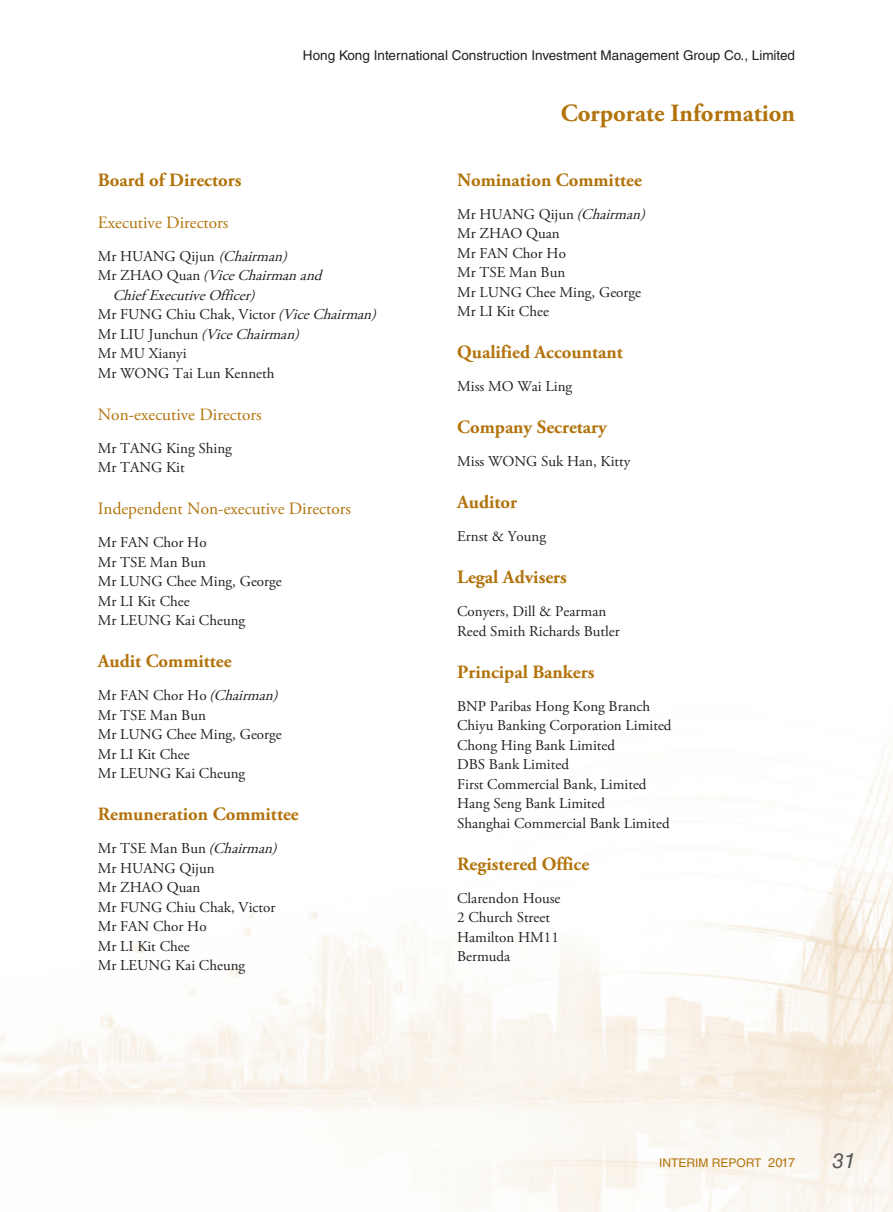
<style>
.page{position:relative;width:893px;height:1212px;background:#fff}
.page>*{position:absolute;margin:0;border:0;box-sizing:border-box;transform-origin:0 0}
.t1{font:700 24.75px "Adobe Garamond Pro";color:#b2730b}
.t2{font:italic 21px "Helvetica LT Std";color:#57585a}
._3__標題{font:700 18.75px "Adobe Garamond Pro";color:#b2730b}
._4__副標題{font:17.25px "Adobe Garamond Pro";color:#b2730b}
._1__內文{font:15px "Adobe Garamond Pro";color:#231f20}
._1__內文-2{font:italic 15px "Adobe Garamond Pro";color:#231f20}
._0__1_2L{font:15px "Adobe Garamond Pro";color:#231f20}
.t3{font:13.5px "Helvetica LT Std";color:#231f20}
.t4{font:12px "Helvetica LT Std";color:#b2730b}
.s1{font-style:italic}
.s2{font-style:normal}
.s3{font-size:12.75px}
</style>
<div class="page">
<img style="left:1px;top:744px;width:892px;height:468px">
<p class="t3" style="left:303px;top:48px;width:494px">Hong Kong International Construction Investment Management Group Co., Limited</p>
<p class="_3__標題" style="left:98px;top:169px;width:145px">Board of Directors</p>
<p class="_4__副標題" style="left:98px;top:212px;width:132px">Executive Directors</p>
<p class="_0__1_2L" style="left:98px;top:247px;width:196px">M r H U A N G Qi j u n <span class="s1">(Chairman)</span></p>
<p class="_1__內文-2" style="left:98px;top:266px;width:230px"><span class="s2">M r Z H A O Qu a n</span> (ViceChairmanand</p>
<p class="_1__內文-2" style="left:113px;top:286px;width:148px">Chief ExecutiveOfficer)</p>
<p class="_1__內文" style="left:98px;top:305px;width:285px">Mr FUNG Chiu Chak, Victor <span class="s1">(ViceChairman)</span></p>
<p class="_1__內文-2" style="left:98px;top:325px;width:208px"><span class="s2">M r L I U J u n c h u n</span> (ViceChairman)</p>
<p class="_1__內文" style="left:98px;top:344px;width:90px">Mr MU Xianyi</p>
<p class="_1__內文" style="left:98px;top:364px;width:178px">Mr WONG Tai Lun Kenneth</p>
<p class="_4__副標題" style="left:98px;top:404px;width:165px">Non-executive Directors</p>
<p class="_1__內文" style="left:98px;top:439px;width:136px">Mr TANG King Shing</p>
<p class="_1__內文" style="left:98px;top:458px;width:88px">Mr TANG Kit</p>
<p class="_4__副標題" style="left:98px;top:498px;width:255px">Independent Non-executive Directors</p>
<p class="_1__內文" style="left:98px;top:533px;width:110px">Mr FAN Chor Ho</p>
<p class="_1__內文" style="left:98px;top:553px;width:110px">Mr TSE Man Bun</p>
<p class="_1__內文" style="left:98px;top:572px;width:186px">Mr LUNG Chee Ming, George</p>
<p class="_1__內文" style="left:98px;top:592px;width:93px">Mr LI Kit Chee</p>
<p class="_1__內文" style="left:98px;top:611px;width:149px">Mr LEUNG Kai Cheung</p>
<p class="_3__標題" style="left:98px;top:650px;width:135px">Audit Committee</p>
<p class="_1__內文" style="left:98px;top:686px;width:186px">M r F A N C h o r H o <span class="s1">(Chairman)</span></p>
<p class="_1__內文" style="left:98px;top:706px;width:110px">Mr TSE Man Bun</p>
<p class="_1__內文" style="left:98px;top:725px;width:186px">Mr LUNG Chee Ming, George</p>
<p class="_1__內文" style="left:98px;top:745px;width:93px">Mr LI Kit Chee</p>
<p class="_1__內文" style="left:98px;top:764px;width:149px">Mr LEUNG Kai Cheung</p>
<p class="_3__標題" style="left:98px;top:803px;width:203px">Remuneration Committee</p>
<p class="_1__內文" style="left:98px;top:839px;width:186px">M r T S E M a n B u n <span class="s1">(Chairman)</span></p>
<p class="_1__內文" style="left:98px;top:859px;width:118px">Mr HUANG Qijun</p>
<p class="_1__內文" style="left:98px;top:878px;width:104px">Mr ZHAO Quan</p>
<p class="_1__內文" style="left:98px;top:898px;width:179px">Mr FUNG Chiu Chak, Victor</p>
<p class="_1__內文" style="left:98px;top:917px;width:110px">Mr FAN Chor Ho</p>
<p class="_1__內文" style="left:98px;top:937px;width:93px">Mr LI Kit Chee</p>
<p class="_1__內文" style="left:98px;top:956px;width:149px">Mr LEUNG Kai Cheung</p>
<h1 class="t1" style="left:561px;top:99px;width:236px">Corporate Information</h1>
<p class="_3__標題" style="left:457px;top:169px;width:186px">Nomination Committee</p>
<p class="_1__內文" style="left:457px;top:205px;width:194px">M r H U A N G Qi j u n <span class="s1">(Chairman)</span></p>
<p class="_1__內文" style="left:457px;top:224px;width:104px">Mr ZHAO Quan</p>
<p class="_1__內文" style="left:457px;top:244px;width:110px">Mr FAN Chor Ho</p>
<p class="_1__內文" style="left:457px;top:263px;width:110px">Mr TSE Man Bun</p>
<p class="_1__內文" style="left:457px;top:283px;width:186px">Mr LUNG Chee Ming, George</p>
<p class="_1__內文" style="left:457px;top:302px;width:93px">Mr LI Kit Chee</p>
<p class="_3__標題" style="left:457px;top:341px;width:167px">Qualified Accountant</p>
<p class="_1__內文" style="left:457px;top:377px;width:117px">Miss MO Wai Ling</p>
<p class="_3__標題" style="left:457px;top:416px;width:151px">Company Secretary</p>
<p class="_1__內文" style="left:457px;top:452px;width:175px">Miss WONG Suk Han, Kitty</p>
<p class="_3__標題" style="left:457px;top:491px;width:62px">Auditor</p>
<p class="_1__內文" style="left:457px;top:527px;width:90px">Ernst &amp; Young</p>
<p class="_3__標題" style="left:457px;top:566px;width:111px">Legal Advisers</p>
<p class="_1__內文" style="left:457px;top:602px;width:151px">Conyers, Dill &amp; Pearman</p>
<p class="_1__內文" style="left:457px;top:622px;width:164px">Reed Smith Richards Butler</p>
<p class="_3__標題" style="left:457px;top:661px;width:139px">Principal Bankers</p>
<p class="_1__內文" style="left:457px;top:697px;width:195px">BNP Paribas Hong Kong Branch</p>
<p class="_1__內文" style="left:457px;top:716px;width:216px">Chiyu Banking Corporation Limited</p>
<p class="_1__內文" style="left:457px;top:736px;width:160px">Chong Hing Bank Limited</p>
<p class="_1__內文" style="left:457px;top:755px;width:113px">DBS Bank Limited</p>
<p class="_1__內文" style="left:457px;top:775px;width:191px">First Commercial Bank, Limited</p>
<p class="_1__內文" style="left:457px;top:794px;width:150px">Hang Seng Bank Limited</p>
<p class="_1__內文" style="left:457px;top:814px;width:214px">Shanghai Commercial Bank Limited</p>
<p class="_3__標題" style="left:457px;top:853px;width:134px">Registered Office</p>
<p class="_1__內文" style="left:457px;top:889px;width:105px">Clarendon House</p>
<p class="_1__內文" style="left:457px;top:908px;width:94px">2 Church Street</p>
<p class="_1__內文" style="left:457px;top:928px;width:103px">Hamilton HM11</p>
<p class="_1__內文" style="left:457px;top:947px;width:55px">Bermuda</p>
<p class="t4" style="left:659px;top:1156px;width:137px">INTERIM REPORT <span class="s3">2017</span></p>
<p class="t2" style="left:832px;top:1148px;width:25px">31</p>
</div>
